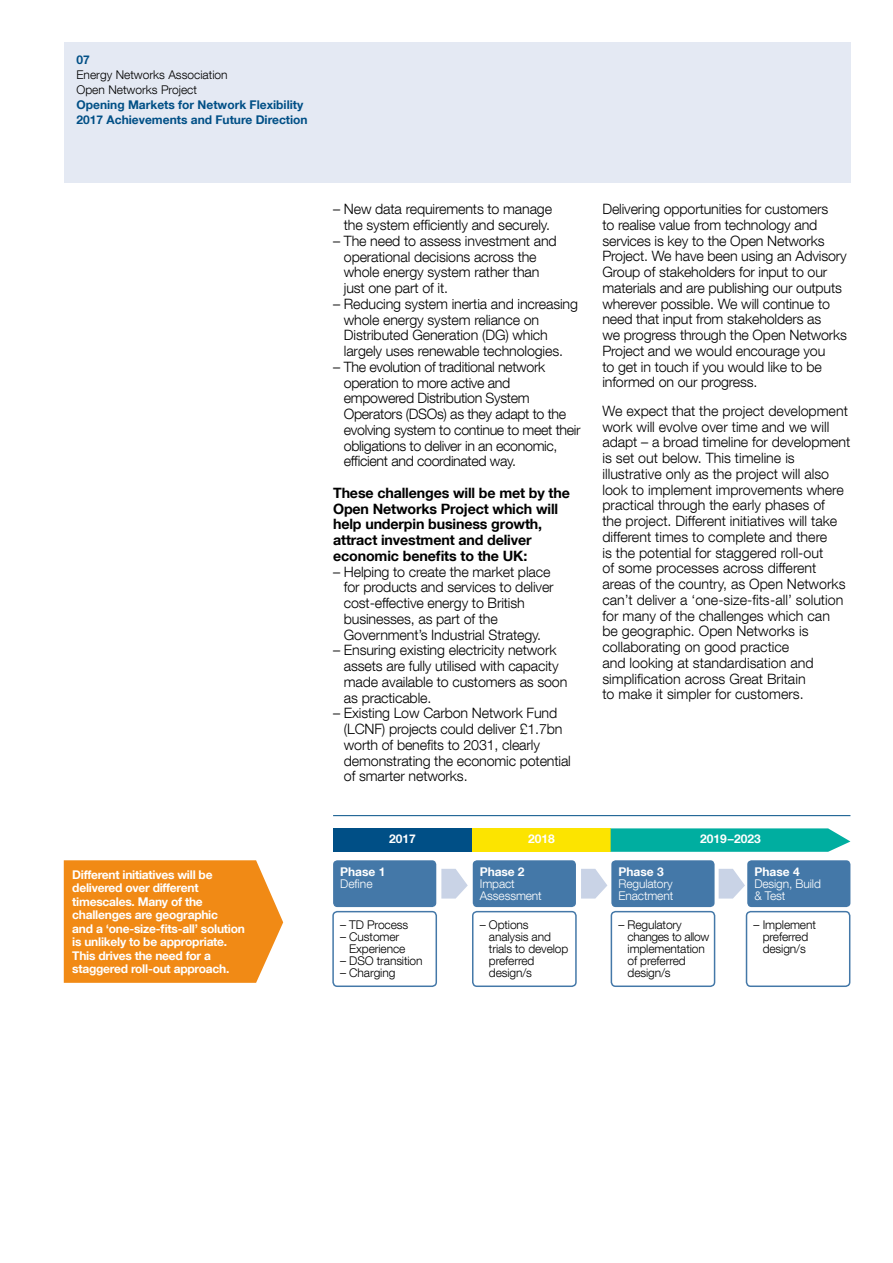
<style>
.page{position:relative;width:893px;height:1263px;background:#fff}
.page>*{position:absolute;margin:0;border:0;box-sizing:border-box;transform-origin:0 0}
.t1{font:300 14.25px/15.8px "Helvetica Neue LT Com";letter-spacing:-.01em;color:#000}
.t2{font:700 14.25px/15.8px "Helvetica Neue LT Com";letter-spacing:-.01em;color:#000}
.t3{font:300 12px/12px "Helvetica Neue LT Com";letter-spacing:-.01em;color:#000}
.t4{font:700 12px/13.5px "Helvetica Neue LT Com";letter-spacing:-.02em;color:#fff}
.t5{font:700 12px/15px "Helvetica Neue LT Com";color:#004f86}
.t6{font:300 12px/12px "Helvetica Neue LT Com";letter-spacing:-.01em;color:#fff}
.t7{font:700 12px "Helvetica Neue LT Com";color:#fff}
</style>
<div class="page">
<hr style="left:333px;top:815px;width:517px;height:1px;background:#004f86">
<div style="left:333px;top:828px;width:139px;height:24px;background:#004f86"></div>
<div style="left:472px;top:828px;width:139px;height:24px;background:#fce400"></div>
<svg style="left:611px;top:828px;width:239px;height:24px;background:#11b3a6"></svg>
<div style="left:333px;top:860px;width:103px;height:47px;background:#4478a8;border-radius:4px"></div>
<svg style="left:441px;top:869px;width:27px;height:29px"></svg>
<div style="left:473px;top:860px;width:103px;height:47px;background:#4478a8;border-radius:4px"></div>
<svg style="left:581px;top:869px;width:26px;height:29px"></svg>
<div style="left:611px;top:860px;width:104px;height:47px;background:#4478a8;border-radius:4px"></div>
<div style="left:747px;top:860px;width:103px;height:47px;background:#4478a8;border-radius:4px"></div>
<svg style="left:719px;top:869px;width:26px;height:29px"></svg>
<div style="left:332px;top:911px;width:105px;height:76px;border:2px solid #4478a8;border-radius:4px"></div>
<div style="left:472px;top:911px;width:105px;height:76px;border:2px solid #4478a8;border-radius:4px"></div>
<div style="left:611px;top:911px;width:104px;height:76px;border:2px solid #4478a8;border-radius:4px"></div>
<div style="left:746px;top:911px;width:104px;height:76px;border:2px solid #4478a8;border-radius:4px"></div>
<svg style="left:64px;top:860px;width:219px;height:123px;background:#f19123"></svg>
<div style="left:64px;top:43px;width:786px;height:140px;background:#e4e9f3"></div>
<p class="t5" style="left:77px;top:52px;width:15px">07</p>
<p class="t3" style="left:77px;top:67px;width:153px;line-height:15px">Energy Networks Association<br>Open Networks Project</p>
<p class="t5" style="left:77px;top:97px;width:233px">Opening Markets for Network Flexibility<br>2017 Achievements and Future Direction</p>
<p class="t4" style="left:72px;top:867px;width:174px">Different initiatives will be delivered over different timescales. Many of the challenges are geographic<br>and a ‘one-size-fits-all’ solution is unlikely to be appropriate.<br>This drives the need for a staggered roll-out approach.</p>
<p class="t1" style="left:333px;top:201px;width:221px;text-align:right">– New data requirements to manage the system efficiently and securely.</p>
<p class="t1" style="left:344px;top:233px;width:214px;text-indent:-11px">– The need to assess investment and operational decisions across the whole energy system rather than just one part of it.</p>
<p class="t1" style="left:344px;top:296px;width:236px;text-indent:-11px">– Reducing system inertia and increasing whole energy system reliance on Distributed Generation (DG) which largely uses renewable technologies.</p>
<p class="t1" style="left:344px;top:358px;width:238px;text-indent:-11px">– The evolution of traditional network operation to more active and empowered Distribution System Operators (DSOs) as they adapt to the evolving system to continue to meet their obligations to deliver in an economic, efficient and coordinated way.</p>
<p class="t2" style="left:333px;top:484px;width:238px">These challenges will be met by the<br>Open Networks Project which will help underpin business growth, attract investment and deliver economic benefits to the UK:</p>
<p class="t1" style="left:344px;top:563px;width:211px;text-indent:-11px">– Helping to create the market place for products and services to deliver cost-effective energy to British businesses, as part of the Government’s Industrial Strategy.</p>
<p class="t1" style="left:344px;top:642px;width:225px;text-indent:-11px">– Ensuring existing electricity network assets are fully utilised with capacity made available to customers as soon as practicable.</p>
<p class="t1" style="left:344px;top:705px;width:229px;text-indent:-11px">– Existing Low Carbon Network Fund (LCNF) projects could deliver £1.7bn worth of benefits to 2031, clearly demonstrating the economic potential of smarter networks.</p>
<p class="t1" style="left:602px;top:201px;width:246px">Delivering opportunities for customers<br>to realise value from technology and services is key to the Open Networks Project. We have been using an Advisory Group of stakeholders for input to our materials and are publishing our outputs wherever possible. We will continue to need that input from stakeholders as<br>we progress through the Open Networks Project and we would encourage you<br>to get in touch if you would like to be informed on our progress.</p>
<p class="t1" style="left:602px;top:403px;width:250px">We expect that the project development work will evolve over time and we will adapt – a broad timeline for development is set out below. This timeline is illustrative only as the project will also look to implement improvements where practical through the early phases of<br>the project. Different initiatives will take different times to complete and there<br>is the potential for staggered roll-out<br>of some processes across different areas of the country, as Open Networks can’t deliver a ‘one-size-fits-all’ solution for many of the challenges which can<br>be geographic. Open Networks is collaborating on good practice<br>and looking at standardisation and simplification across Great Britain<br>to make it simpler for customers.</p>
<p class="t4" style="left:389px;top:832px;width:28px">2017</p>
<p class="t4" style="left:528px;top:832px;width:28px">2018</p>
<p class="t7" style="left:700px;top:831px;width:62px">2019–2023</p>
<p class="t4" style="left:340px;top:865px;width:47px">Phase 1</p>
<p class="t6" style="left:340px;top:877px;width:34px">Define</p>
<p class="t3" style="left:340px;top:918px;width:70px">– TD Process</p>
<p class="t3" style="left:349px;top:930px;width:58px;text-indent:-9px">– Customer<br>Experience</p>
<p class="t3" style="left:340px;top:954px;width:84px">– DSO transition</p>
<p class="t3" style="left:340px;top:966px;width:57px">– Charging</p>
<p class="t4" style="left:480px;top:865px;width:46px">Phase 2</p>
<p class="t6" style="left:480px;top:877px;width:64px">Impact<br>Assessment</p>
<p class="t4" style="left:618px;top:865px;width:47px">Phase 3</p>
<p class="t6" style="left:618px;top:877px;width:56px">Regulatory<br>Enactment</p>
<p class="t4" style="left:754px;top:865px;width:47px">Phase 4</p>
<p class="t6" style="left:754px;top:877px;width:68px">Design, Build &amp; Test</p>
<p class="t3" style="left:489px;top:918px;width:81px;text-indent:-9px">– Options analysis and trials to develop preferred design/s</p>
<p class="t3" style="left:628px;top:918px;width:83px;text-indent:-9px">– Regulatory changes to allow implementation of preferred design/s</p>
<p class="t3" style="left:754px;top:918px;width:64px;text-align:center">– Implement preferred design/s</p>
</div>
